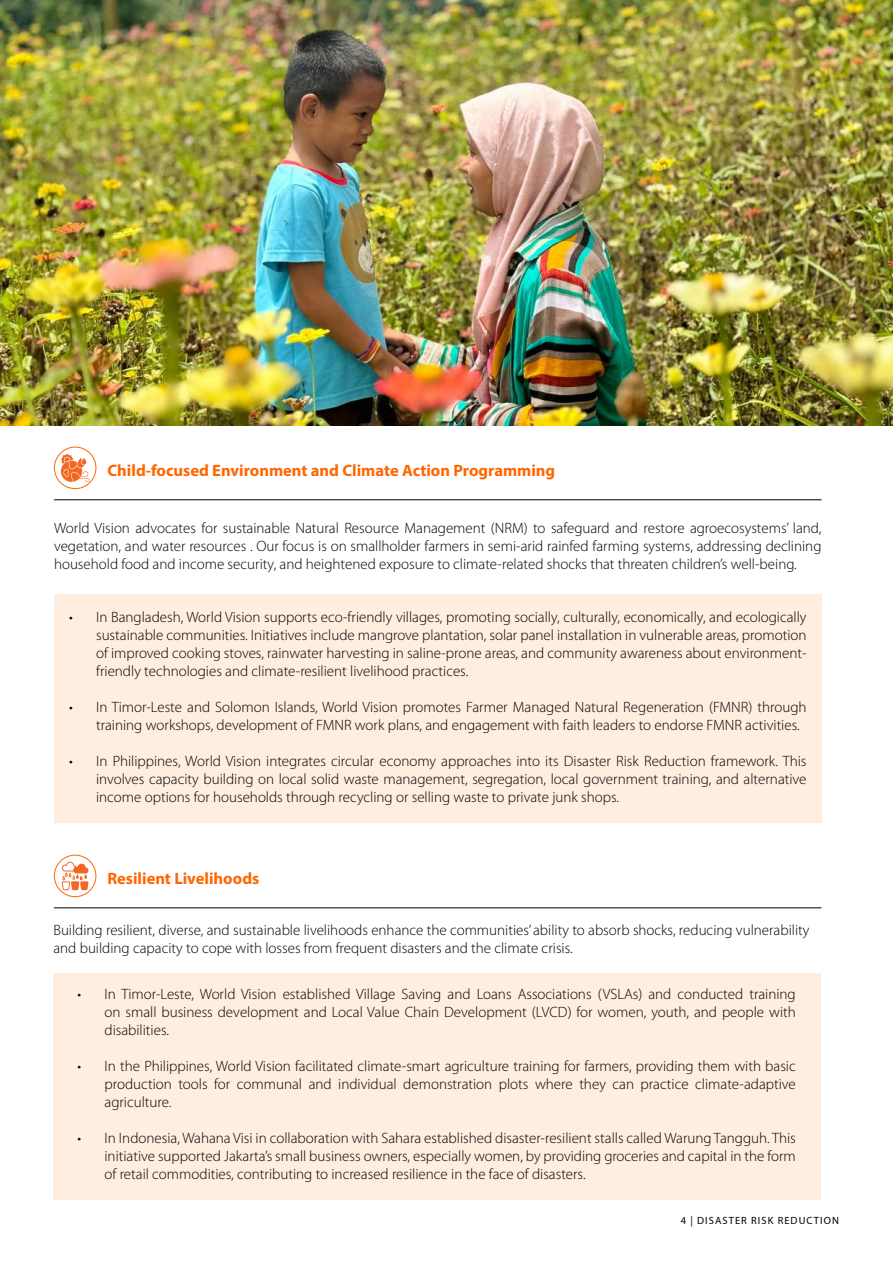
<style>
.page{position:relative;width:893px;height:1263px;background:#fff}
.page>*{position:absolute;margin:0;border:0;box-sizing:border-box;transform-origin:0 0}
.t1{font:700 16.5px "Myriad Pro";color:#f60}
.t2{font:300 15px/18px "Myriad Pro";color:#000;text-align:justify}
.t3{font:10.5px "Myriad Pro";letter-spacing:.1em;color:#000}
</style>
<div class="page">
<div style="left:54px;top:594px;width:767px;height:229px;background:#ffede0"></div>
<div style="left:53px;top:973px;width:768px;height:227px;background:#ffede0"></div>
<img style="left:0;top:0;width:893px;height:426px">
<hr style="left:54px;top:499px;width:767px;height:1px;background:#000">
<div style="left:54px;top:447px;width:42px;height:42px;border:1px solid #f60;border-radius:50%"></div>
<svg style="left:61px;top:454px;width:28px;height:28px"></svg>
<hr style="left:54px;top:907px;width:767px;height:1px;background:#000">
<div style="left:54px;top:855px;width:42px;height:42px;border:1px solid #f60;border-radius:50%"></div>
<svg style="left:62px;top:862px;width:27px;height:28px"></svg>
<p class="t1" style="left:107px;top:459px;width:449px">Child-focused Environment and Climate Action Programming</p>
<p class="t2" style="left:54px;top:519px;width:769px">World Vision advocates for sustainable Natural Resource Management (NRM) to safeguard and restore agroecosystems’ land, vegetation, and water resources . Our focus is on smallholder farmers in semi-arid rainfed farming systems, addressing declining household food and income security, and heightened exposure to climate-related shocks that threaten children’s well-being.</p>
<p class="t2" style="left:96px;top:608px;width:712px;text-indent:-27px">• In Bangladesh, World Vision supports eco-friendly villages, promoting socially, culturally, economically, and ecologically sustainable communities. Initiatives include mangrove plantation, solar panel installation in vulnerable areas, promotion of improved cooking stoves, rainwater harvesting in saline-prone areas, and community awareness about environment&shy;friendly technologies and climate-resilient livelihood practices.</p>
<p class="t2" style="left:96px;top:698px;width:712px;text-indent:-27px">• In Timor-Leste and Solomon Islands, World Vision promotes Farmer Managed Natural Regeneration (FMNR) through training workshops, development of FMNR work plans, and engagement with faith leaders to endorse FMNR activities.</p>
<p class="t2" style="left:96px;top:752px;width:712px;text-indent:-27px">• In Philippines, World Vision integrates circular economy approaches into its Disaster Risk Reduction framework. This involves capacity building on local solid waste management, segregation, local government training, and alternative income options for households through recycling or selling waste to private junk shops.</p>
<p class="t1" style="left:107px;top:867px;width:153px">Resilient Livelihoods</p>
<p class="t2" style="left:53px;top:921px;width:758px">Building resilient, diverse, and sustainable livelihoods enhance the communities’ ability to absorb shocks, reducing vulnerability and building capacity to cope with losses from frequent disasters and the climate crisis.</p>
<p class="t2" style="left:105px;top:985px;width:693px;text-indent:-27px">• In Timor-Leste, World Vision established Village Saving and Loans Associations (VSLAs) and conducted training on small business development and Local Value Chain Development (LVCD) for women, youth, and people with disabilities.</p>
<p class="t2" style="left:105px;top:1057px;width:693px;text-indent:-27px">• In the Philippines, World Vision facilitated climate-smart agriculture training for farmers, providing them with basic production tools for communal and individual demonstration plots where they can practice climate-adaptive agriculture.</p>
<p class="t2" style="left:105px;top:1129px;width:693px;text-indent:-27px">• In Indonesia, Wahana Visi in collaboration with Sahara established disaster-resilient stalls called Warung Tangguh. This initiative supported Jakarta’s small business owners, especially women, by providing groceries and capital in the form of retail commodities, contributing to increased resilience in the face of disasters.</p>
<p class="t3" style="left:681px;top:1214px;width:160px">4 | DISASTER RISK REDUCTION</p>
</div>
